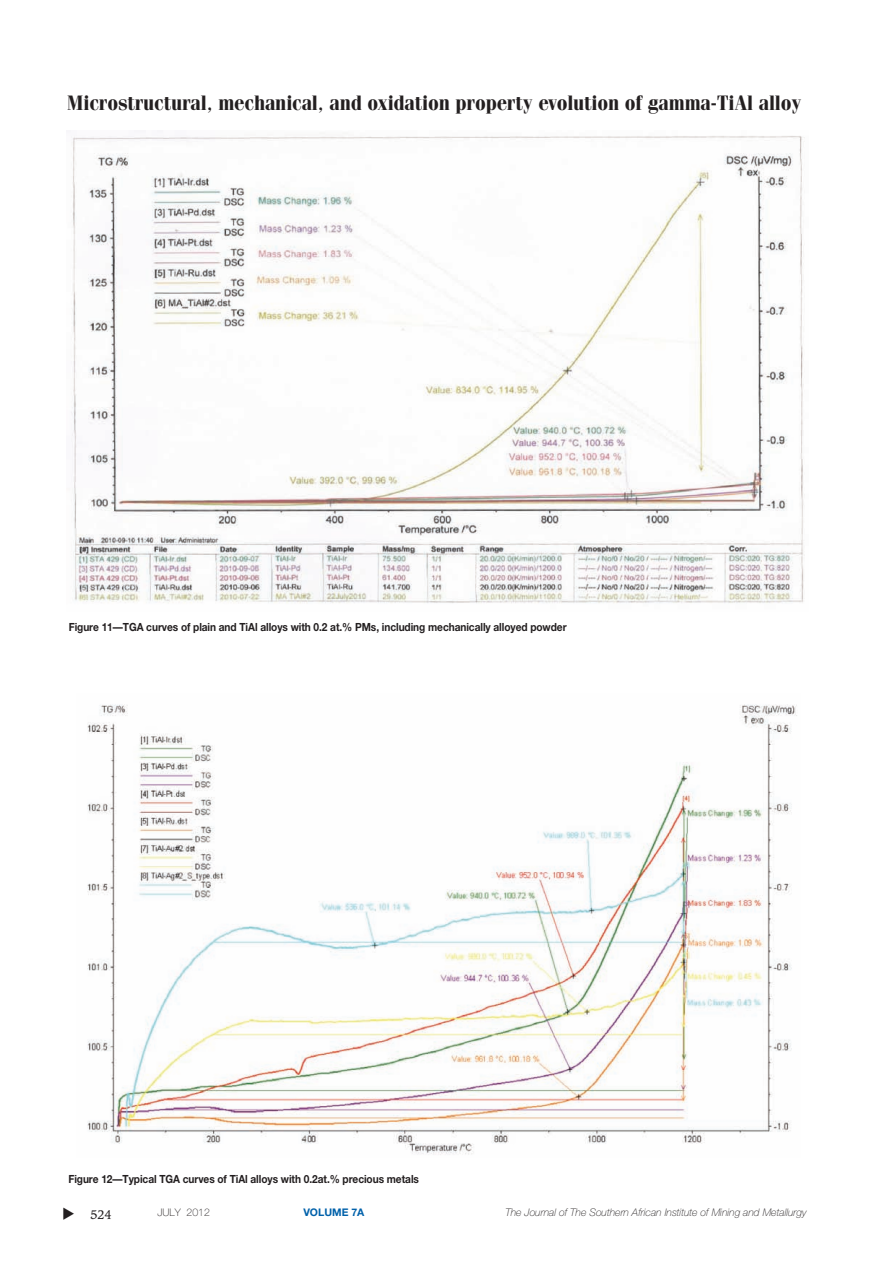
<style>
.page{position:relative;width:893px;height:1276px;background:#fff}
.page>*{position:absolute;margin:0;border:0;box-sizing:border-box;transform-origin:0 0}
.t1{font:21px "Cg Fenice Bd";letter-spacing:-.005em;color:#231f20;scale:.96 1}
.t2{font:12px "Caxton";color:#231f20}
.t3{font:700 11.25px "Helvetica Neue";letter-spacing:-.005em;color:#231f20;scale:.9 1}
.t4{font:italic 100 10.5px "Helvetica Neue";color:#231f20}
.t5{font:100 10.5px "Helvetica Neue";color:#231f20}
.t6{font:700 10.5px "Helvetica Neue";color:#0161aa}
</style>
<div class="page">
<img style="left:71px;top:136px;width:734px;height:467px">
<img style="left:87px;top:704px;width:710px;height:451px">
<h1 class="t1" style="left:67px;top:95px;width:767px">Microstructural, mechanical, and oxidation property evolution of gamma-TiAl alloy</h1>
<p class="t3" style="left:69px;top:623px;width:555px">Figure 11—TGA curves of plain and TiAl alloys with 0.2 at.% PMs, including mechanically alloyed powder</p>
<p class="t3" style="left:68px;top:1175px;width:391px">Figure 12—Typical TGA curves of TiAl alloys with 0.2at.% precious metals</p>
<p class="t2" style="left:90px;top:1209px;width:23px">524</p>
<p class="t5" style="left:157px;top:1208px;width:54px">JULY 2012</p>
<p class="t6" style="left:303px;top:1208px;width:63px">VOLUME 7A</p>
<p class="t4" style="left:505px;top:1208px;width:303px">The Journal of The Southern African Institute of Mining and Metallurgy</p>
</div>
